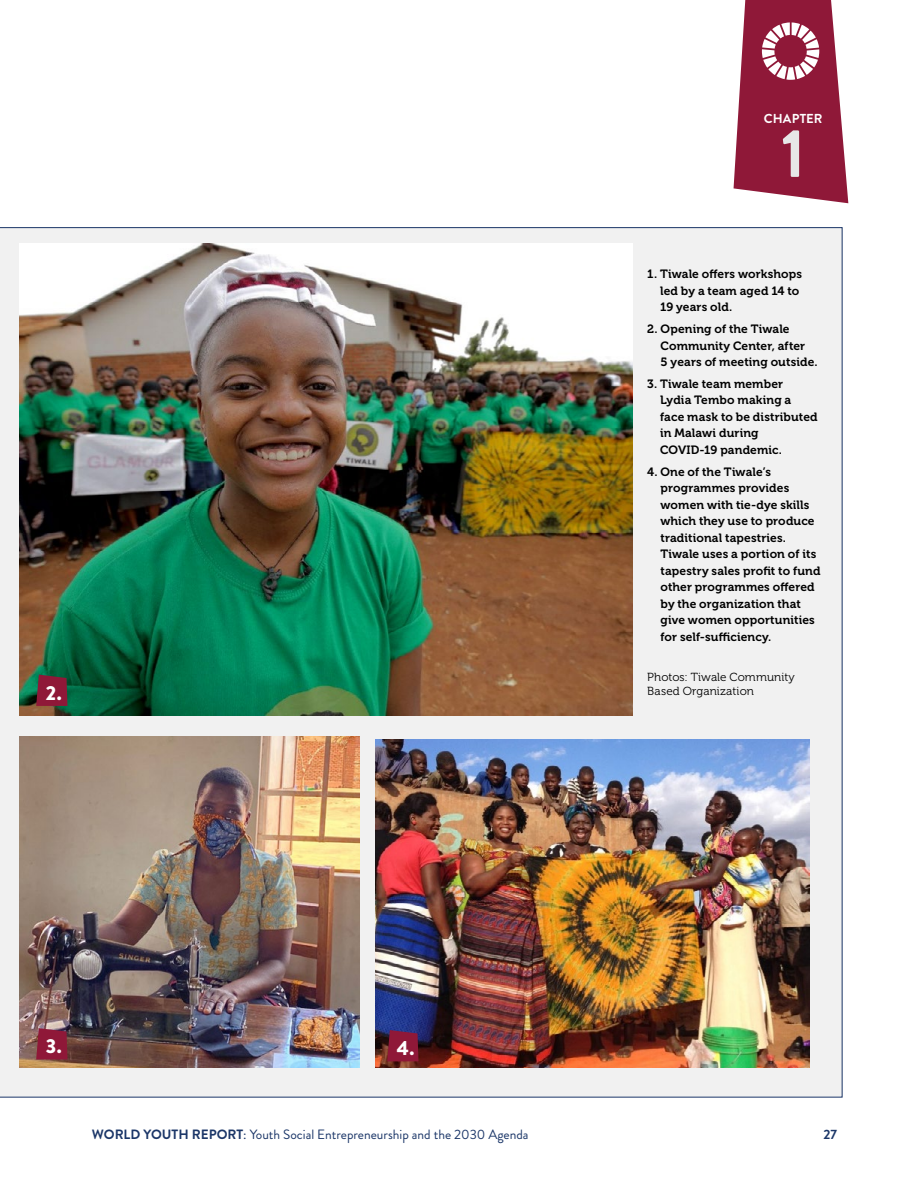
<style>
.page{position:relative;width:918px;height:1188px;background:#fff}
.page>*{position:absolute;margin:0;border:0;box-sizing:border-box;transform-origin:0 0}
.t1{font:700 68.4px "Brandon Grotesque";color:#e7e7e7}
.t2{font:900 20.25px "Brandon Grotesque";color:#fff}
.t3{font:13.5px "Brandon Grotesque";color:#1b3668}
.t4{font:700 13.5px "Brandon Grotesque";color:#1b3668}
.t5{font:700 13.05px "Brandon Grotesque";letter-spacing:.01em;color:#fff}
.t6{font:12px/16.5px "Museo 700";letter-spacing:.01em;color:#000}
.t7{font:11.7px/13.5px "Museo 300";letter-spacing:.01em;color:#000}
.s1{font-weight:700}
</style>
<div class="page">
<svg style="left:734px;top:0;width:114px;height:203px"></svg>
<div style="left:0;top:227px;width:843px;height:871px;background:#f1f1f1"></div>
<img style="left:376px;top:739px;width:433px;height:328px">
<img style="left:19px;top:737px;width:340px;height:330px">
<img style="left:19px;top:244px;width:614px;height:471px">
<svg style="left:36px;top:675px;width:31px;height:31px"></svg>
<svg style="left:36px;top:1028px;width:31px;height:31px"></svg>
<svg style="left:387px;top:1030px;width:31px;height:31px"></svg>
<h2 class="t2" style="left:46px;top:678px;width:17px">2.</h2>
<p class="t5" style="left:764px;top:109px;width:60px">CHAPTER</p>
<h1 class="t1" style="left:781px;top:106px;width:26px">1</h1>
<p class="t6" style="left:660px;top:266px;width:143px;text-indent:-13px">1. Tiwale offers workshops led by a team aged 14 to<br>19 years old.</p>
<p class="t6" style="left:661px;top:321px;width:159px;text-indent:-13px">2. Opening of the Tiwale<br>Community Center, after<br>5 years of meeting outside.</p>
<p class="t6" style="left:660px;top:376px;width:159px;text-indent:-13px">3. Tiwale team member<br>Lydia Tembo making a face mask to be distributed in Malawi during<br>COVID-19 pandemic.</p>
<p class="t6" style="left:660px;top:464px;width:162px;text-indent:-13px">4. One of the Tiwale’s programmes provides women with tie-dye skills which they use to produce traditional tapestries.<br>Tiwale uses a portion of its tapestry sales profit to fund other programmes offered by the organization that give women opportunities for self-sufficiency.</p>
<p class="t7" style="left:647px;top:671px;width:149px">Photos: Tiwale Community<br>Based Organization</p>
<h2 class="t2" style="left:46px;top:1032px;width:17px">3.</h2>
<h2 class="t2" style="left:397px;top:1034px;width:19px">4.</h2>
<p class="t3" style="left:92px;top:1125px;width:438px"><span class="s1">WORLD YOUTH REPORT</span>: Youth Social Entrepreneurship and the 2030 Agenda</p>
<p class="t4" style="left:823px;top:1124px;width:15px">27</p>
</div>
